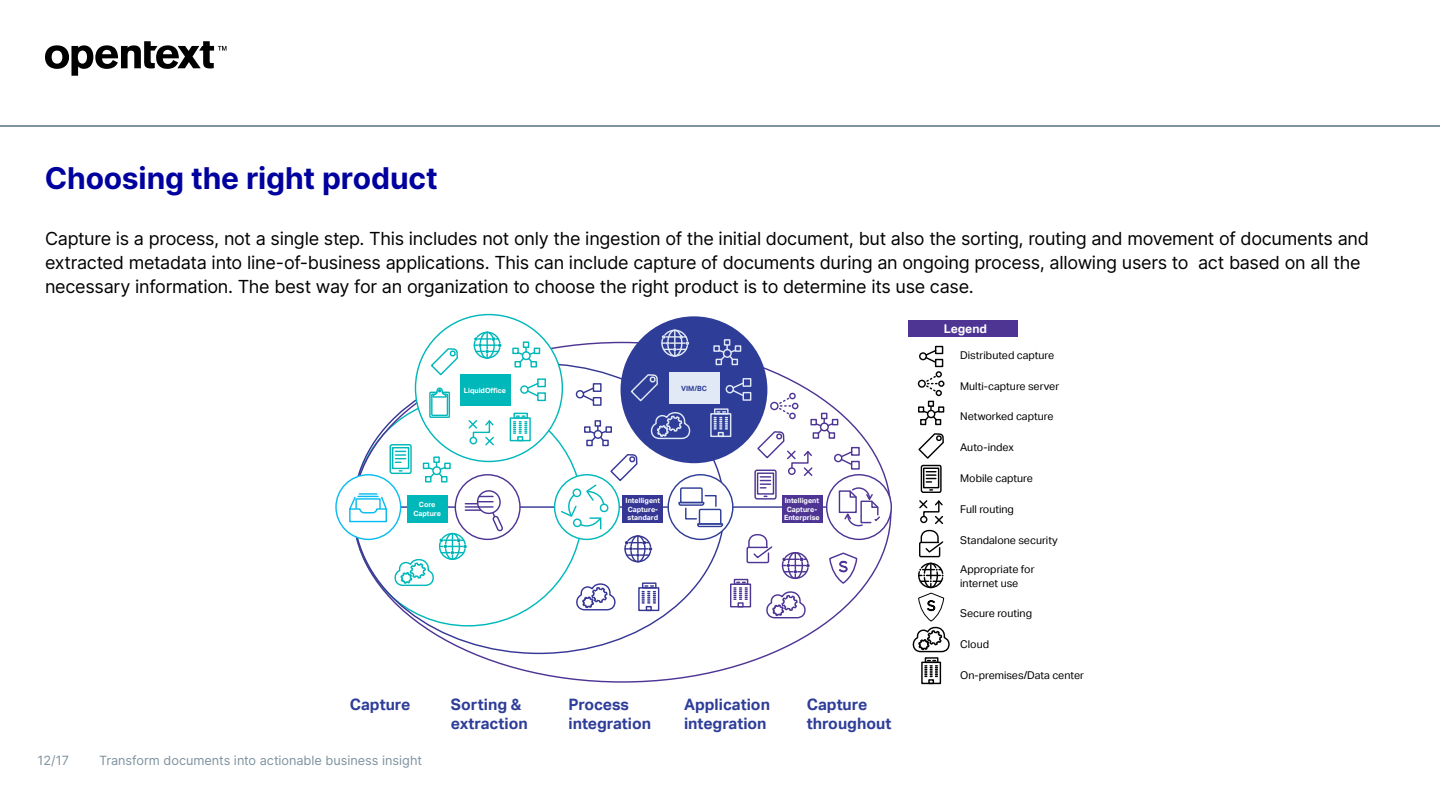
<style>
.page{position:relative;width:1440px;height:810px;background:#fff}
.page>*{position:absolute;margin:0;border:0;box-sizing:border-box;transform-origin:0 0}
.t1{font:700 30px "Inter";letter-spacing:-.005em;color:#00009f}
.Body{font:18px/24px "Inter";letter-spacing:-.015em;color:#000}
.t2{font:700 15.75px/18.9px "Aktiv Grotesk";color:#2e3d98}
.t3{font:12.75px "Inter";color:#7e929f}
.t4{font:700 12.08px "Aktiv Grotesk";color:#fff}
.t5{font:10.73px/13.4px "Aktiv Grotesk";color:#000}
.t6{font:700 7.12px/8.6px "Aktiv Grotesk";color:#fff;text-align:center}
.t7{font:700 7.12px "Aktiv Grotesk";color:#2e3d98}
</style>
<div class="page">
<svg style="left:45px;top:41px;width:181px;height:35px"></svg>
<hr style="left:0;top:125px;width:1440px;height:2px;background:#7e929f">
<hr style="left:401px;top:506px;width:426px;height:2px;background:#363795">
<div style="left:621px;top:316px;width:146px;height:147px;background:#2e3d98;border-radius:50%"></div>
<div style="left:455px;top:475px;width:65px;height:64px;background:#fff;border-radius:50%"></div>
<svg style="left:555px;top:475px;width:64px;height:64px"></svg>
<svg style="left:668px;top:475px;width:65px;height:64px"></svg>
<div style="left:908px;top:321px;width:110px;height:16px;background:#4e3594"></div>
<div style="left:919px;top:352px;width:8px;height:8px;border:1px solid #020202;border-radius:50%"></div>
<div style="left:935px;top:346px;width:8px;height:8px;border:1px solid #020202"></div>
<div style="left:935px;top:359px;width:8px;height:8px;border:1px solid #020202"></div>
<svg style="left:924px;top:349px;width:14px;height:15px"></svg>
<div style="left:726px;top:385px;width:8px;height:8px;border:1px solid #e1e8f6;border-radius:50%"></div>
<div style="left:743px;top:378px;width:8px;height:9px;border:1px solid #e1e8f6"></div>
<div style="left:743px;top:392px;width:8px;height:9px;border:1px solid #e1e8f6"></div>
<svg style="left:731px;top:381px;width:14px;height:16px"></svg>
<div style="left:520px;top:385px;width:9px;height:9px;border:1px solid #00b8ba;border-radius:50%"></div>
<div style="left:537px;top:378px;width:9px;height:9px;border:1px solid #00b8ba"></div>
<div style="left:537px;top:392px;width:9px;height:9px;border:1px solid #00b8ba"></div>
<svg style="left:526px;top:382px;width:14px;height:16px"></svg>
<div style="left:576px;top:390px;width:8px;height:8px;border:1px solid #363795;border-radius:50%"></div>
<div style="left:593px;top:383px;width:9px;height:9px;border:1px solid #363795"></div>
<div style="left:593px;top:397px;width:9px;height:9px;border:1px solid #363795"></div>
<svg style="left:581px;top:386px;width:14px;height:16px"></svg>
<div style="left:918px;top:380px;width:8px;height:8px;border:1px solid #020202;border-radius:50%"></div>
<div style="left:936px;top:371px;width:6px;height:7px;border:1px solid #040303;border-radius:50%"></div>
<div style="left:789px;top:393px;width:7px;height:6px;border:1px solid #4e3594;border-radius:50%"></div>
<div style="left:918px;top:406px;width:6px;height:7px;border:1px solid #040303"></div>
<svg style="left:920px;top:374px;width:24px;height:52px"></svg>
<div style="left:724px;top:339px;width:6px;height:7px;border:1px solid #e1e8f6"></div>
<div style="left:735px;top:345px;width:6px;height:7px;border:1px solid #e1e8f6"></div>
<div style="left:713px;top:345px;width:7px;height:7px;border:1px solid #e1e8f6"></div>
<svg style="left:716px;top:345px;width:23px;height:21px"></svg>
<div style="left:433px;top:456px;width:7px;height:7px;border:1px solid #00b8ba"></div>
<div style="left:444px;top:463px;width:7px;height:6px;border:1px solid #00b8ba"></div>
<svg style="left:423px;top:462px;width:25px;height:21px"></svg>
<div style="left:425px;top:476px;width:7px;height:7px;border:1px solid #00b8ba"></div>
<svg style="left:918px;top:433px;width:26px;height:26px"></svg>
<svg style="left:630px;top:374px;width:28px;height:28px"></svg>
<svg style="left:431px;top:348px;width:27px;height:28px"></svg>
<svg style="left:926px;top:471px;width:10px;height:12px"></svg>
<div style="left:921px;top:465px;width:21px;height:28px;border:1px solid #020202;border-radius:2px"></div>
<div style="left:923px;top:468px;width:16px;height:20px;border:1px solid #020202"></div>
<svg style="left:389px;top:444px;width:23px;height:31px"></svg>
<div style="left:392px;top:447px;width:17px;height:22px;border:1px solid #00b8ba"></div>
<svg style="left:468px;top:420px;width:26px;height:26px"></svg>
<svg style="left:746px;top:534px;width:27px;height:30px"></svg>
<svg style="left:781px;top:552px;width:29px;height:28px"></svg>
<svg style="left:829px;top:552px;width:29px;height:32px"></svg>
<svg style="left:766px;top:591px;width:40px;height:28px"></svg>
<svg style="left:576px;top:583px;width:40px;height:28px"></svg>
<svg style="left:912px;top:500px;width:38px;height:184px"></svg>
<div style="left:510px;top:417px;width:21px;height:24px;border:1px solid #00b8ba"></div>
<div style="left:513px;top:413px;width:15px;height:6px;border:1px solid #00b8ba"></div>
<svg style="left:514px;top:415px;width:13px;height:26px"></svg>
<div style="left:730px;top:584px;width:21px;height:23px;border:1px solid #4e3594"></div>
<div style="left:734px;top:579px;width:14px;height:6px;border:1px solid #4e3594"></div>
<svg style="left:734px;top:582px;width:13px;height:25px"></svg>
<div style="left:710px;top:413px;width:21px;height:24px;border:1px solid #e1e8f6"></div>
<div style="left:714px;top:408px;width:15px;height:7px;border:1px solid #e1e8f6"></div>
<div style="left:638px;top:587px;width:21px;height:24px;border:1px solid #363795"></div>
<div style="left:642px;top:582px;width:15px;height:7px;border:1px solid #363795"></div>
<svg style="left:642px;top:585px;width:13px;height:26px"></svg>
<svg style="left:348px;top:489px;width:156px;height:114px"></svg>
<svg style="left:560px;top:410px;width:167px;height:153px"></svg>
<svg style="left:754px;top:396px;width:127px;height:131px"></svg>
<svg style="left:432px;top:387px;width:16px;height:11px"></svg>
<div style="left:429px;top:392px;width:21px;height:26px;border:1px solid #00b8ba"></div>
<div style="left:431px;top:393px;width:17px;height:23px;border:1px solid #00b8ba"></div>
<div style="left:460px;top:374px;width:50px;height:32px;background:#00b8ba"></div>
<div style="left:669px;top:372px;width:50px;height:32px;background:#e1e8f6"></div>
<div style="left:408px;top:495px;width:40px;height:27px;background:#00b8ba"></div>
<div style="left:623px;top:495px;width:40px;height:27px;background:#363795"></div>
<div style="left:782px;top:495px;width:41px;height:27px;background:#4e3594"></div>
<div style="left:523px;top:341px;width:6px;height:7px;border:1px solid #00b8ba"></div>
<div style="left:512px;top:348px;width:7px;height:6px;border:1px solid #00b8ba"></div>
<svg style="left:516px;top:347px;width:24px;height:21px"></svg>
<div style="left:514px;top:361px;width:7px;height:7px;border:1px solid #00b8ba"></div>
<svg style="left:661px;top:329px;width:28px;height:28px"></svg>
<svg style="left:473px;top:331px;width:28px;height:28px"></svg>
<h3 class="t1" style="left:45px;top:156px;width:394px">Choosing the right product</h3>
<p class="Body" style="left:45px;top:226px;width:1326px">Capture is a process, not a single step. This includes not only the ingestion of the initial document, but also the sorting, routing and movement of documents and extracted metadata into line-of-business applications. This can include capture of documents during an ongoing process, allowing users to act based on all the necessary information. The best way for an organization to choose the right product is to determine its use case.</p>
<p class="t4" style="left:944px;top:322px;width:45px">Legend</p>
<p class="t5" style="left:960px;top:348px;width:96px">Distributed capture</p>
<p class="t5" style="left:960px;top:379px;width:101px">Multi-capture server</p>
<p class="t5" style="left:960px;top:410px;width:95px">Networked capture</p>
<p class="t5" style="left:960px;top:441px;width:55px">Auto-index</p>
<p class="t5" style="left:960px;top:472px;width:74px">Mobile capture</p>
<p class="t5" style="left:960px;top:502px;width:55px">Full routing</p>
<p class="t5" style="left:960px;top:533px;width:99px">Standalone security</p>
<p class="t5" style="left:960px;top:563px;width:76px">Appropriate for internet use</p>
<p class="t5" style="left:960px;top:607px;width:73px">Secure routing</p>
<p class="t5" style="left:960px;top:638px;width:30px">Cloud</p>
<p class="t5" style="left:960px;top:669px;width:125px">On-premises/Data center</p>
<p class="t6" style="left:464px;top:387px;width:44px">LiquidOffice</p>
<p class="t7" style="left:681px;top:385px;width:27px">VIM/BC</p>
<p class="t6" style="left:413px;top:501px;width:29px">Core<br>Capture</p>
<p class="t6" style="left:626px;top:496px;width:36px;text-align:left">Intelligent<br>Capture&shy;standard</p>
<p class="t6" style="left:784px;top:496px;width:37px">Intelligent<br>Capture-<br>Enterprise</p>
<p class="t2" style="left:350px;top:695px;width:62px">Capture</p>
<p class="t2" style="left:451px;top:695px;width:78px">Sorting &amp; extraction</p>
<p class="t2" style="left:568px;top:695px;width:84px">Process integration</p>
<p class="t2" style="left:684px;top:695px;width:87px">Application integration</p>
<p class="t2" style="left:807px;top:695px;width:86px">Capture throughout</p>
<p class="t3" style="left:38px;top:751px;width:33px">12/17</p>
<p class="t3" style="left:99px;top:751px;width:324px">Transform documents into actionable business insight</p>
</div>
